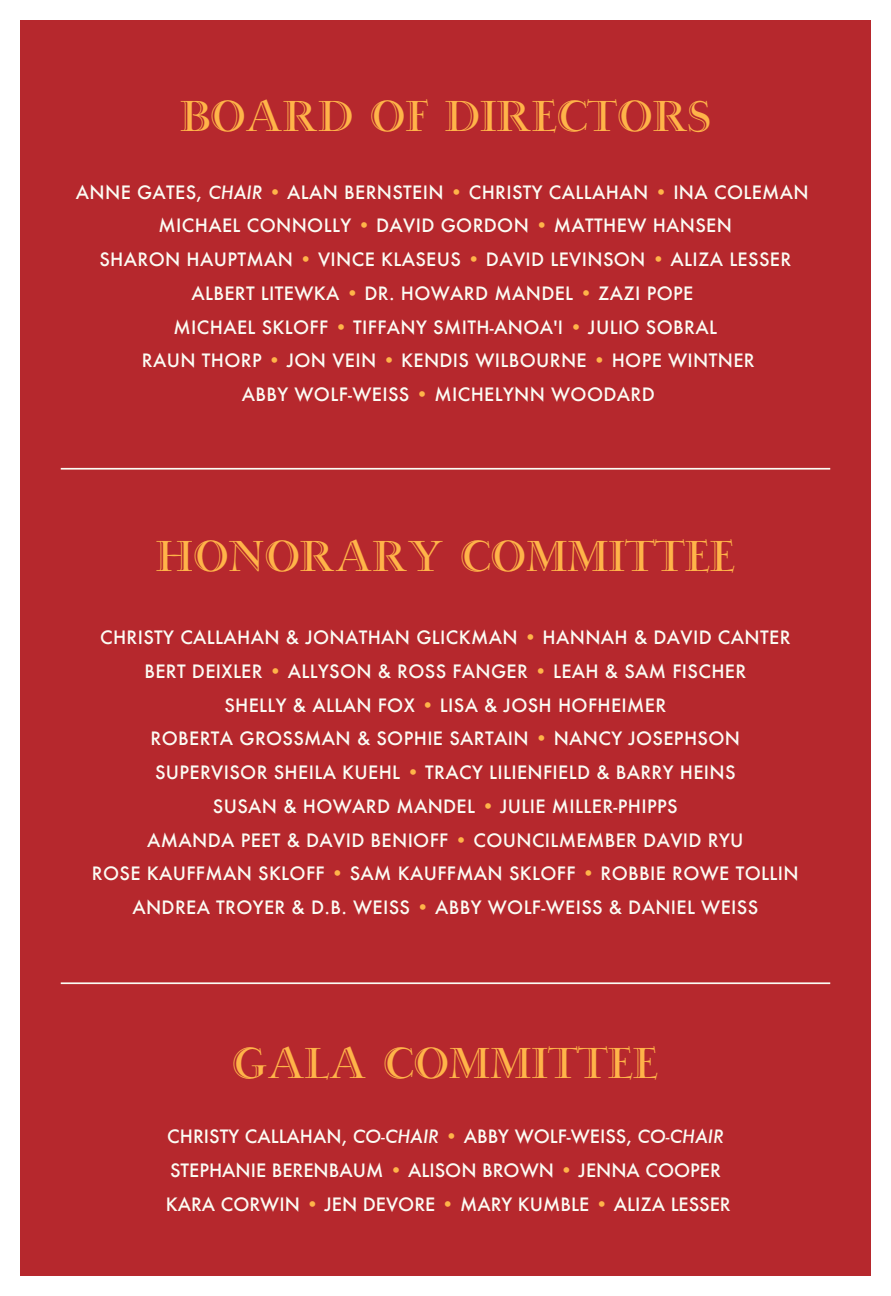
<style>
.page{position:relative;width:891px;height:1296px;background:#fff}
.page>*{position:absolute;margin:0;border:0;box-sizing:border-box;transform-origin:0 0}
.t1{font:49.5px "Lateral Incised NF";color:#ffb449}
.t2{font:500 18px/33.8px "Futura";letter-spacing:.02em;color:#fbfcf4;text-align:center}
.t3{font:500 18px/33.8px "Futura";color:#fbfcf4}
.s1{font-style:italic}
.s2{font-style:italic;color:#ffb449}
</style>
<div class="page">
<div style="left:20px;top:20px;width:851px;height:1256px;background:#b6282d"></div>
<hr style="left:61px;top:468px;width:769px;height:2px;background:#fbfcf4">
<hr style="left:61px;top:982px;width:769px;height:2px;background:#fbfcf4">
<h1 class="t1" style="left:180px;top:87px;width:532px">BOARD OF DIRECTORS</h1>
<p class="t2" style="left:76px;top:175px;width:734px">ANNE GATES, <span class="s1">CHAIR</span> <span class="s2">•</span> ALAN BERNSTEIN <span class="s2">•</span> CHRISTY CALLAHAN <span class="s2">•</span> INA COLEMAN</p>
<p class="t2" style="left:159px;top:209px;width:575px">MICHAEL CONNOLLY <span class="s2">•</span> DAVID GORDON <span class="s2">•</span> MATTHEW HANSEN</p>
<p class="t2" style="left:99px;top:242px;width:693px">SHARON HAUPTMAN <span class="s2">•</span> VINCE KLASEUS <span class="s2">•</span> DAVID LEVINSON <span class="s2">•</span> ALIZA LESSER</p>
<p class="t2" style="left:191px;top:276px;width:504px">ALBERT LITEWKA <span class="s2">•</span> DR. HOWARD MANDEL <span class="s2">•</span> ZAZI POPE</p>
<p class="t2" style="left:174px;top:310px;width:545px">MICHAEL SKLOFF <span class="s2">•</span> TIFFANY SMITH-ANOA'I <span class="s2">•</span> JULIO SOBRAL</p>
<p class="t2" style="left:142px;top:344px;width:614px">RAUN THORP <span class="s2">•</span> JON VEIN <span class="s2">•</span> KENDIS WILBOURNE <span class="s2">•</span> HOPE WINTNER</p>
<p class="t2" style="left:242px;top:377px;width:414px">ABBY WOLF-WEISS <span class="s2">•</span> MICHELYNN WOODARD</p>
<h1 class="t1" style="left:156px;top:527px;width:581px">HONORARY COMMITTEE</h1>
<p class="t2" style="left:92px;top:620px;width:708px">CHRISTY CALLAHAN &amp; JONATHAN GLICKMAN <span class="s2">•</span> HANNAH &amp; DAVID CANTER BERT DEIXLER <span class="s2">•</span> ALLYSON &amp; ROSS FANGER <span class="s2">•</span> LEAH &amp; SAM FISCHER<br>SHELLY &amp; ALLAN FOX <span class="s2">•</span> LISA &amp; JOSH HOFHEIMER<br>ROBERTA GROSSMAN &amp; SOPHIE SARTAIN <span class="s2">•</span> NANCY JOSEPHSON<br>SUPERVISOR SHEILA KUEHL <span class="s2">•</span> TRACY LILIENFIELD &amp; BARRY HEINS<br>SUSAN &amp; HOWARD MANDEL <span class="s2">•</span> JULIE MILLER-PHIPPS<br>AMANDA PEET &amp; DAVID BENIOFF <span class="s2">•</span> COUNCILMEMBER DAVID RYU<br>ROSE KAUFFMAN SKLOFF <span class="s2">•</span> SAM KAUFFMAN SKLOFF <span class="s2">•</span> ROBBIE ROWE TOLLIN ANDREA TROYER &amp; D.B. WEISS <span class="s2">•</span> ABBY WOLF-WEISS &amp; DANIEL WEISS</p>
<h1 class="t1" style="left:233px;top:1034px;width:427px">GALA COMMITTEE</h1>
<p class="t3" style="left:166px;top:1119px;width:567px">CHRISTY CALLAHAN, <span class="s1">CO-CHAIR</span> <span class="s2">•</span> ABBY WOLF-WEISS, <span class="s1">CO-CHAIR<br></span>STEPHANIE BERENBAUM <span class="s2">•</span> ALISON BROWN <span class="s2">•</span> JENNA COOPER<br>KARA CORWIN <span class="s2">•</span> JEN DEVORE <span class="s2">•</span> MARY KUMBLE <span class="s2">•</span> ALIZA LESSER</p>
</div>
